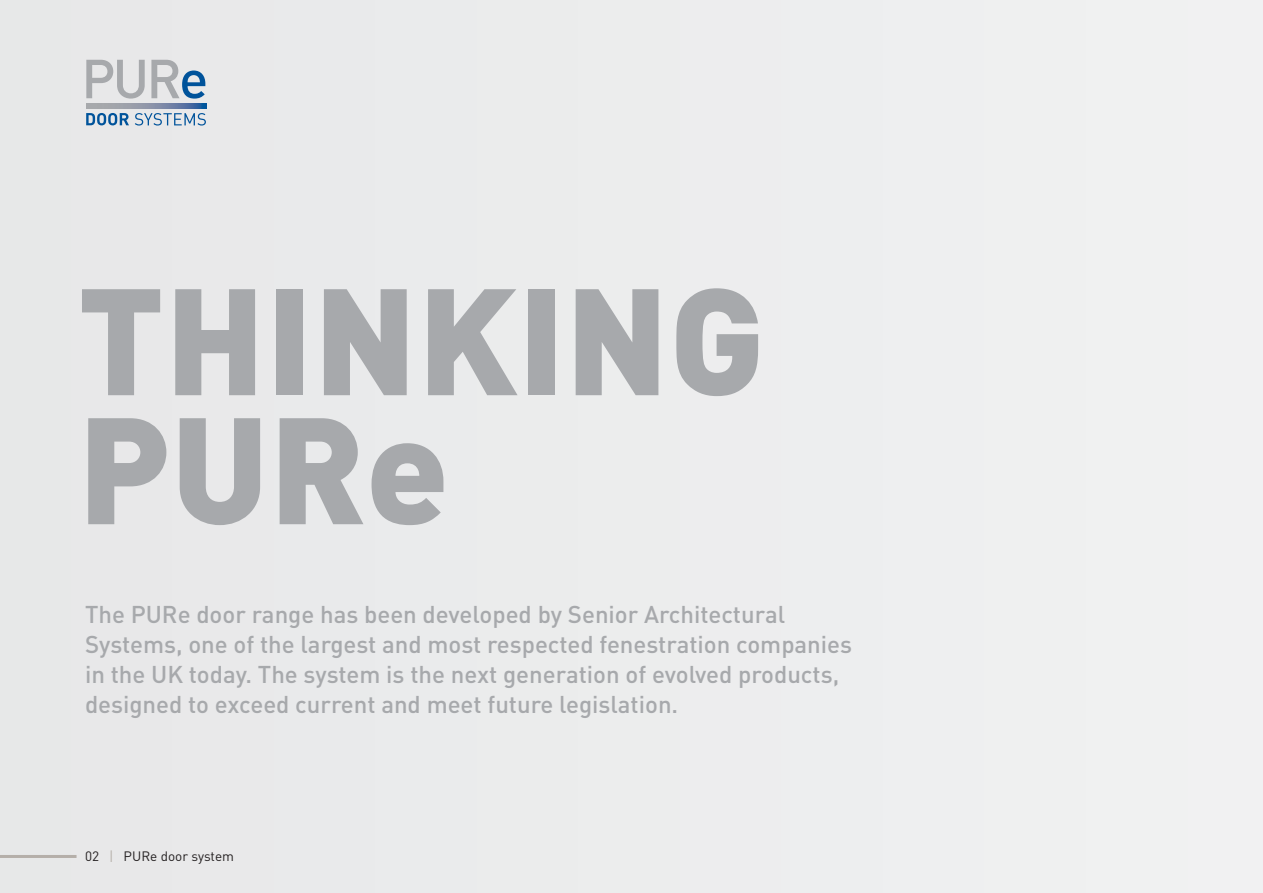
<style>
.page{position:relative;width:1263px;height:893px;background:#eceded}
.page>*{position:absolute;margin:0;border:0;box-sizing:border-box;transform-origin:0 0}
.t1{font:900 148.8px/129px "DIN";color:#a7a9ac}
.t2{font:500 24px/30px "DIN";color:#a7a9ac}
.t3{font:13.5px "DIN";color:#231f20}
.s1{color:#b5afa9}
</style>
<div class="page">
<hr style="left:0;top:855px;width:77px;height:3px;background:#b5afa9">
<svg style="left:86px;top:104px;width:120px;height:4px"></svg>
<svg style="left:86px;top:60px;width:59px;height:39px"></svg>
<svg style="left:151px;top:60px;width:54px;height:39px"></svg>
<svg style="left:135px;top:113px;width:71px;height:13px"></svg>
<svg style="left:86px;top:113px;width:43px;height:12px"></svg>
<h1 class="t1" style="left:78px;top:286px;width:689px">THINKING<br>PURe</h1>
<p class="t2" style="left:85px;top:602px;width:769px">The PURe door range has been developed by Senior Architectural Systems, one of the largest and most respected fenestration companies in the UK today. The system is the next generation of evolved products, designed to exceed current and meet future legislation.</p>
<p class="t3" style="left:85px;top:851px;width:150px">02 <span class="s1">|</span> PURe door system</p>
</div>
